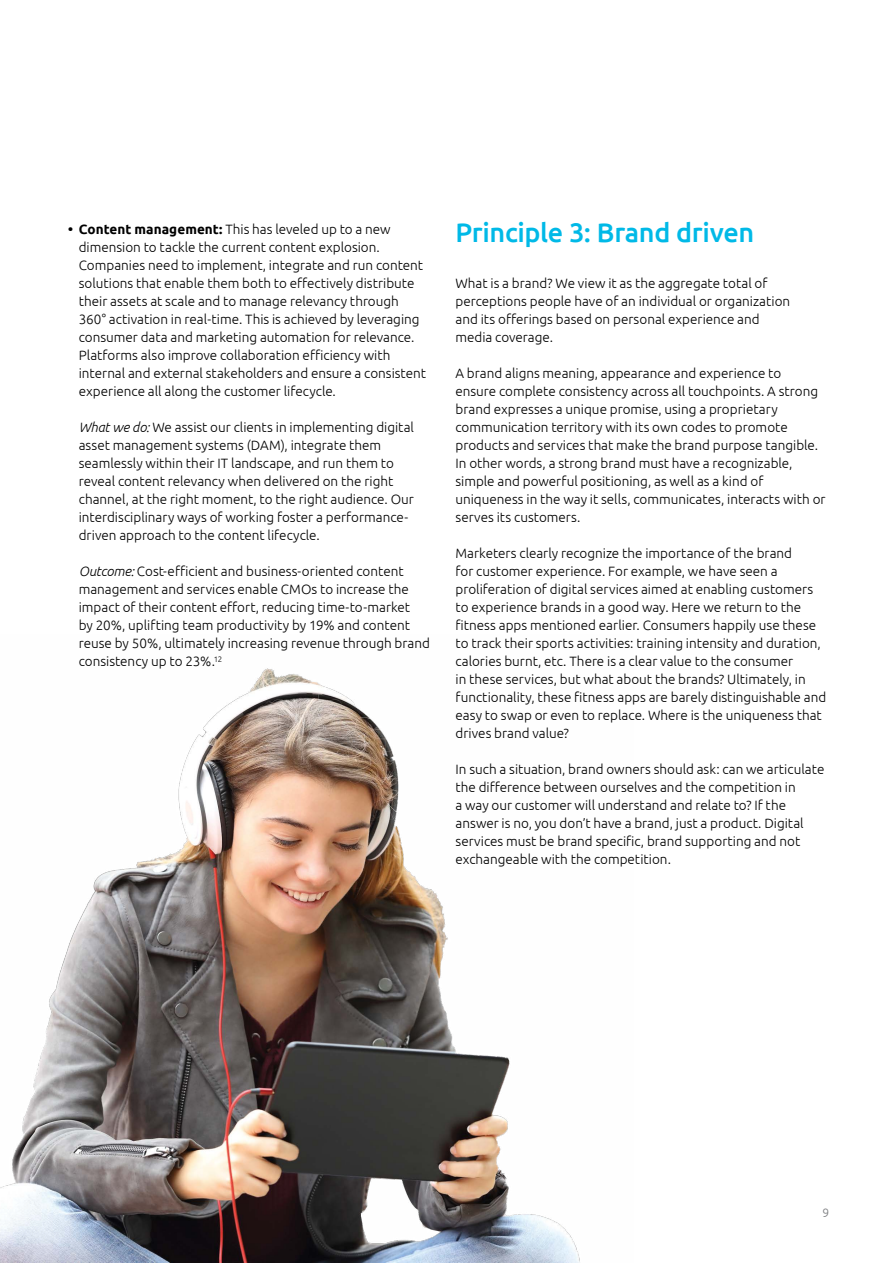
<style>
.page{position:relative;width:893px;height:1263px;background:#fff}
.page>*{position:absolute;margin:0;border:0;box-sizing:border-box;transform-origin:0 0}
.t1{font:500 27px "Ubuntu";letter-spacing:-.015em;color:#00b9e7}
.t2{font:300 13.5px/18px "Ubuntu";color:#000}
.t3{font:300 12px "Ubuntu";color:#77787b}
.s1{font-weight:700}
.s2{font-style:italic}
</style>
<div class="page">
<img style="left:0;top:668px;width:580px;height:595px">
<p class="t2" style="left:79px;top:220px;width:349px;text-indent:-11px"><span class="s1">• Content management:</span> This has leveled up to a new dimension to tackle the current content explosion.<br>Companies need to implement, integrate and run content solutions that enable them both to effectively distribute their assets at scale and to manage relevancy through 360° activation in real-time. This is achieved by leveraging consumer data and marketing automation for relevance.<br>Platforms also improve collaboration efficiency with internal and external stakeholders and ensure a consistent experience all along the customer lifecycle.</p>
<p class="t2" style="left:79px;top:418px;width:337px"><span class="s2">What we do:</span> We assist our clients in implementing digital asset management systems (DAM), integrate them seamlessly within their IT landscape, and run them to reveal content relevancy when delivered on the right channel, at the right moment, to the right audience. Our interdisciplinary ways of working foster a performance&shy;driven approach to the content lifecycle.</p>
<p class="t2" style="left:79px;top:562px;width:353px"><span class="s2">Outcome:</span> Cost-efficient and business-oriented content management and services enable CMOs to increase the impact of their content effort, reducing time-to-market<br>by 20%, uplifting team productivity by 19% and content reuse by 50%, ultimately increasing revenue through brand consistency up to 23%.<sup>12</sup></p>
<h1 class="t1" style="left:455px;top:215px;width:300px">Principle 3: Brand driven</h1>
<p class="t2" style="left:455px;top:274px;width:336px">What is a brand? We view it as the aggregate total of perceptions people have of an individual or organization and its offerings based on personal experience and media coverage.</p>
<p class="t2" style="left:455px;top:364px;width:372px">A brand aligns meaning, appearance and experience to<br>ensure complete consistency across all touchpoints. A strong brand expresses a unique promise, using a proprietary communication territory with its own codes to promote products and services that make the brand purpose tangible.<br>In other words, a strong brand must have a recognizable, simple and powerful positioning, as well as a kind of uniqueness in the way it sells, communicates, interacts with or serves its customers.</p>
<p class="t2" style="left:455px;top:544px;width:372px">Marketers clearly recognize the importance of the brand<br>for customer experience. For example, we have seen a proliferation of digital services aimed at enabling customers to experience brands in a good way. Here we return to the fitness apps mentioned earlier. Consumers happily use these to track their sports activities: training intensity and duration, calories burnt, etc. There is a clear value to the consumer<br>in these services, but what about the brands? Ultimately, in functionality, these fitness apps are barely distinguishable and easy to swap or even to replace. Where is the uniqueness that drives brand value?</p>
<p class="t2" style="left:455px;top:760px;width:370px">In such a situation, brand owners should ask: can we articulate the difference between ourselves and the competition in<br>a way our customer will understand and relate to? If the answer is no, you don’t have a brand, just a product. Digital services must be brand specific, brand supporting and not exchangeable with the competition.</p>
<p class="t3" style="left:822px;top:1205px;width:8px">9</p>
</div>
